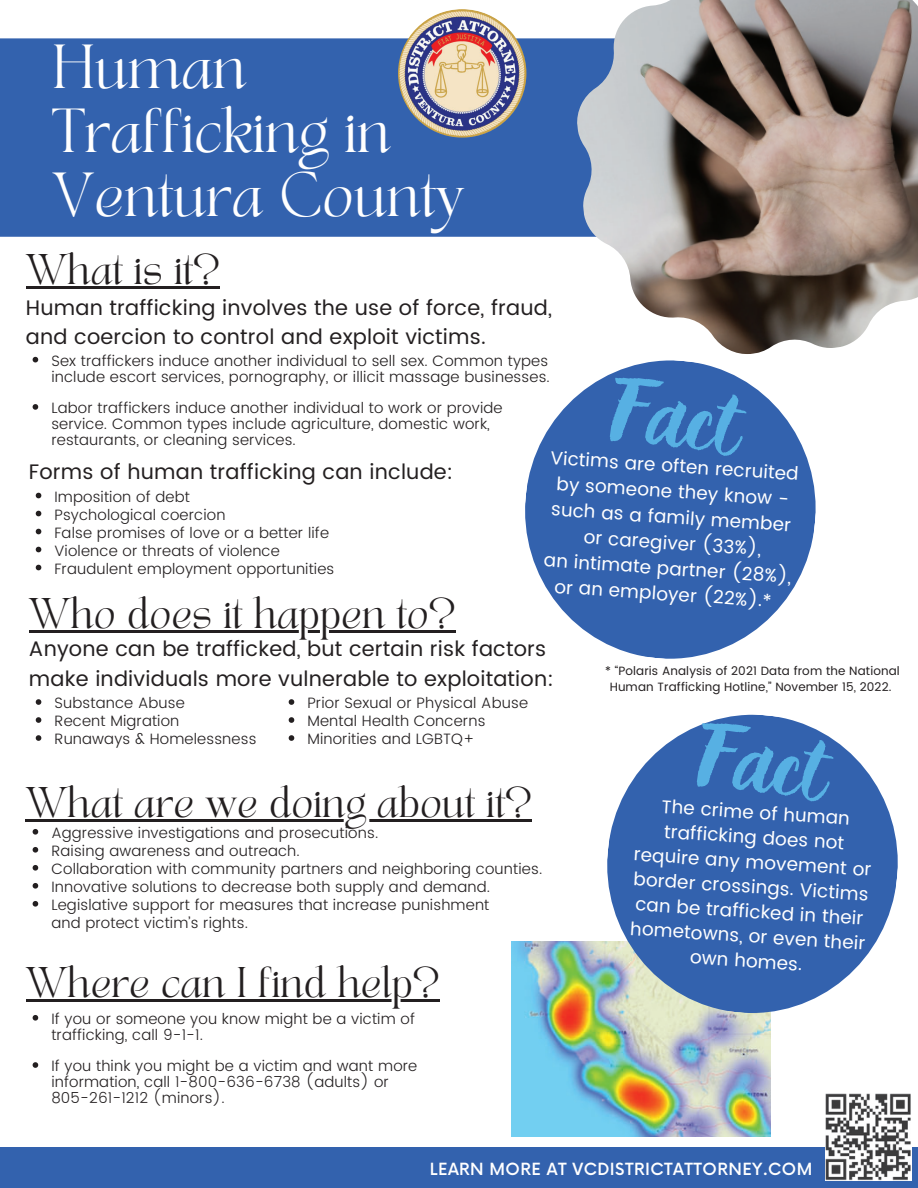
<style>
.page{position:relative;width:918px;height:1188px;background:#fff}
.page>*{position:absolute;margin:0;border:0;box-sizing:border-box;transform-origin:0 0}
.t1{font:72px "Holla";color:#57b0e3}
.t2{font:43.5px/64.2px "TANAEGEAN";color:#fff}
.t3{font:30px "TANAEGEAN";color:#231f20}
.t4{font:21px/29.2px "Poppins";letter-spacing:.01em;color:#231f20}
.t5{font:18.45px/24.8px "Poppins";color:#fff;text-align:center}
.t6{font:500 16.35px "Now";letter-spacing:.025em;color:#fff}
.t7{font:300 15px/18px "Poppins";letter-spacing:.01em;color:#231f20}
.t8{font:12px/16px "Poppins";letter-spacing:.01em;color:#231f20;text-align:center}
</style>
<div class="page">
<img style="left:511px;top:942px;width:260px;height:195px">
<svg style="left:600px;top:714px;width:298px;height:306px;fill:#3362ae"></svg>
<div style="left:0;top:1147px;width:918px;height:41px;background:#3362ae"></div>
<div style="left:0;top:38px;width:575px;height:199px;background:#3362ae"></div>
<img style="left:575px;top:0;width:343px;height:353px">
<img style="left:398px;top:9px;width:128px;height:129px;border-radius:50%">
<svg style="left:33px;top:357px;width:5px;height:5px"></svg>
<svg style="left:33px;top:404px;width:5px;height:6px"></svg>
<img style="left:825px;top:1094px;width:87px;height:86px">
<hr style="left:26px;top:286px;width:194px;height:2px;background:#231f20">
<svg style="left:36px;top:493px;width:5px;height:5px"></svg>
<svg style="left:36px;top:511px;width:5px;height:5px"></svg>
<svg style="left:36px;top:529px;width:5px;height:5px"></svg>
<svg style="left:36px;top:547px;width:5px;height:5px"></svg>
<svg style="left:36px;top:565px;width:5px;height:5px"></svg>
<hr style="left:29px;top:630px;width:426px;height:3px;background:#231f20">
<svg style="left:36px;top:699px;width:5px;height:6px"></svg>
<svg style="left:36px;top:717px;width:5px;height:6px"></svg>
<svg style="left:36px;top:735px;width:5px;height:6px"></svg>
<hr style="left:26px;top:819px;width:506px;height:2px;background:#231f20">
<svg style="left:33px;top:829px;width:5px;height:6px"></svg>
<svg style="left:33px;top:847px;width:5px;height:6px"></svg>
<svg style="left:33px;top:865px;width:5px;height:6px"></svg>
<svg style="left:33px;top:883px;width:5px;height:6px"></svg>
<svg style="left:33px;top:901px;width:5px;height:6px"></svg>
<hr style="left:26px;top:1000px;width:413px;height:2px;background:#231f20">
<svg style="left:33px;top:1015px;width:5px;height:6px"></svg>
<svg style="left:33px;top:1062px;width:5px;height:6px"></svg>
<svg style="left:525px;top:353px;width:291px;height:306px;fill:#3362ae"></svg>
<svg style="left:289px;top:699px;width:5px;height:6px"></svg>
<svg style="left:289px;top:717px;width:5px;height:6px"></svg>
<svg style="left:289px;top:735px;width:5px;height:6px"></svg>
<h2 class="t2" style="left:53px;top:41px;width:413px">Human<br>Trafficking in<br>Ventura County</h2>
<h3 class="t3" style="left:26px;top:252px;width:195px">What is it?</h3>
<h3 class="t4" style="left:26px;top:293px;width:528px">Human trafficking involves the use of force, fraud, and coercion to control and exploit victims.</h3>
<p class="t7" style="left:51px;top:353px;width:500px;line-height:15.8px">Sex traffickers induce another individual to sell sex. Common types include escort services, pornography, or illicit massage businesses.</p>
<p class="t7" style="left:51px;top:400px;width:453px;line-height:15.8px">Labor traffickers induce another individual to work or provide service. Common types include agriculture, domestic work, restaurants, or cleaning services.</p>
<h1 class="t1" style="left:617px;top:368px;width:131px;rotate:8deg">Fact</h1>
<p class="t5" style="left:551px;top:444px;width:250px;line-height:25.7px;rotate:4deg">Victims are often recruited by someone they know - such as a family member or caregiver (33%),<br>an intimate partner (28%), or an employer (22%).*</p>
<h3 class="t4" style="left:29px;top:457px;width:426px">Forms of human trafficking can include:</h3>
<p class="t7" style="left:54px;top:488px;width:281px">Imposition of debt<br>Psychological coercion<br>False promises of love or a better life<br>Violence or threats of violence<br>Fraudulent employment opportunities</p>
<h3 class="t3" style="left:29px;top:596px;width:428px">Who does it happen to?</h3>
<h3 class="t4" style="left:29px;top:635px;width:526px">Anyone can be trafficked, but certain risk factors make individuals more vulnerable to exploitation:</h3>
<p class="t8" style="left:605px;top:663px;width:296px">* “Polaris Analysis of 2021 Data from the National<br>Human Trafficking Hotline,” November 15, 2022.</p>
<p class="t7" style="left:54px;top:694px;width:204px">Substance Abuse<br>Recent Migration<br>Runaways &amp; Homelessness</p>
<p class="t7" style="left:307px;top:694px;width:222px">Prior Sexual or Physical Abuse<br>Mental Health Concerns<br>Minorities and LGBTQ+</p>
<h3 class="t3" style="left:26px;top:785px;width:508px">What are we doing about it?</h3>
<p class="t7" style="left:51px;top:824px;width:492px">Aggressive investigations and prosecutions.<br>Raising awareness and outreach.<br>Collaboration with community partners and neighboring counties.<br>Innovative solutions to decrease both supply and demand.<br>Legislative support for measures that increase punishment<br>and protect victim’s rights.</p>
<h3 class="t3" style="left:26px;top:965px;width:415px">Where can I find help?</h3>
<p class="t7" style="left:51px;top:1011px;width:365px;line-height:15.8px">If you or someone you know might be a victim of trafficking, call 9-1-1.</p>
<p class="t7" style="left:51px;top:1058px;width:368px;line-height:15.8px">If you think you might be a victim and want more information, call 1-800-636-6738 (adults) or<br>805-261-1212 (minors).</p>
<h1 class="t1" style="left:704px;top:713px;width:131px;rotate:8deg">Fact</h1>
<p class="t5" style="left:638px;top:792px;width:239px;rotate:4deg">The crime of human trafficking does not require any movement or border crossings. Victims can be trafficked in their hometowns, or even their own homes.</p>
<p class="t6" style="left:430px;top:1160px;width:384px">LEARN MORE AT VCDISTRICTATTORNEY.COM</p>
</div>
